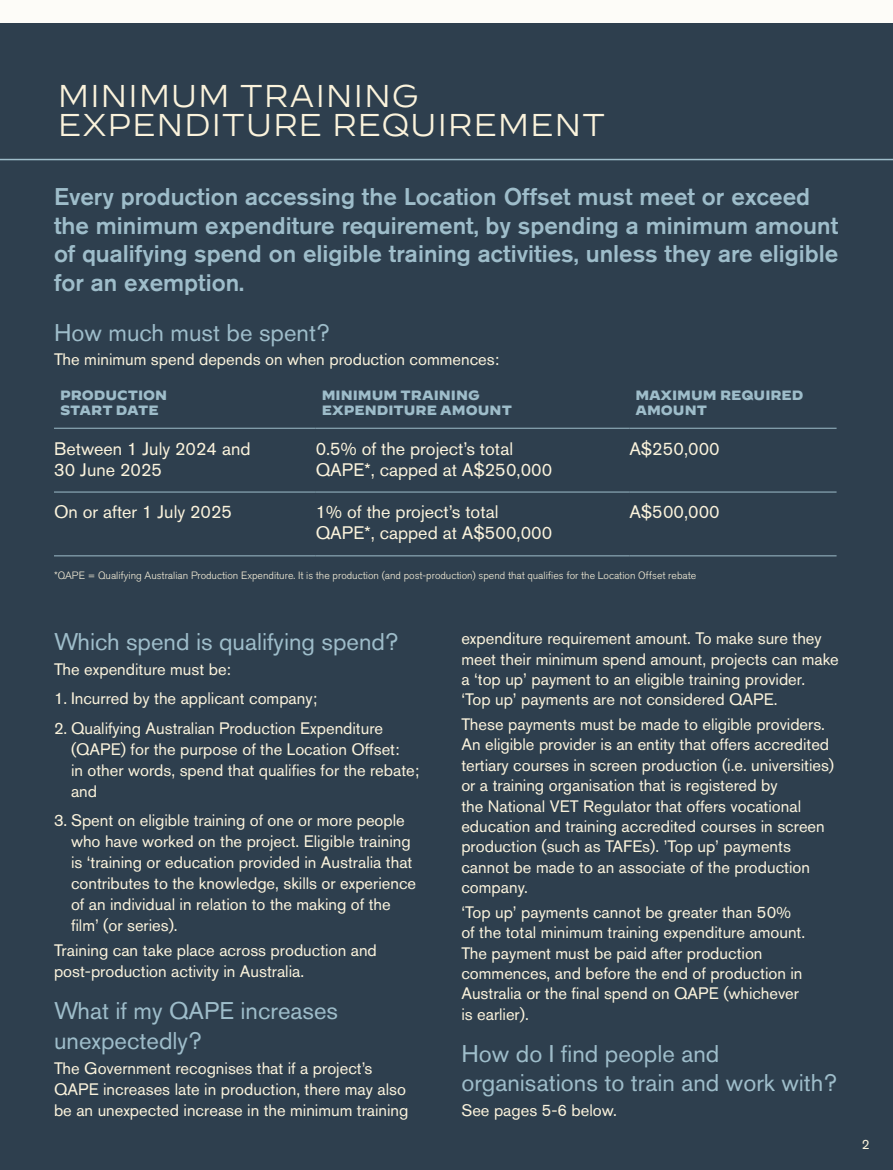
<style>
.page{position:relative;width:893px;height:1170px;background:#fff}
.page>*{position:absolute;margin:0;border:0;box-sizing:border-box;transform-origin:0 0}
.Agency_-_Body{font:300 31.5px/28.5px "Decimal";color:#fbf3dc}
.Sub_heading{font:500 24px/28.5px "Akzidenz Grotesk Std";color:#9ebdca}
.Headings{font:24px/29.5px "Akzidenz Grotesk Std";color:#9ebdca}
.Body_blue__factsheet{font:18px/21px "Akzidenz Grotesk Std";color:#fbf3dc}
.Body_copy_11pt_beige{font:16.5px/20.4px "Akzidenz Grotesk Std";color:#fbf3dc}
._2023_TABLE_HEADING_-_purple{font:900 13.5px/15.8px "Decimal";color:#9ebdca}
.t1{font:13.5px "Akzidenz Grotesk Std";color:#fbf3dc}
.Caption_White{font:300 10.5px "Akzidenz Grotesk Std";color:#fbf3dc}
</style>
<div class="page">
<div style="left:0;top:0;width:893px;height:1169px;background:#fdfcf8"></div>
<div style="left:0;top:24px;width:893px;height:1145px;background:#2e3f4e"></div>
<hr style="left:0;top:159px;width:893px;height:1px;background:#9ebdca">
<hr style="left:54px;top:428px;width:262px;height:1px;background:#9ebdca">
<hr style="left:316px;top:428px;width:313px;height:1px;background:#9ebdca">
<hr style="left:629px;top:428px;width:208px;height:1px;background:#9ebdca">
<hr style="left:54px;top:491px;width:262px;height:1px;background:#9ebdca">
<hr style="left:316px;top:491px;width:313px;height:1px;background:#9ebdca">
<hr style="left:629px;top:491px;width:208px;height:1px;background:#9ebdca">
<hr style="left:54px;top:555px;width:262px;height:1px;background:#9ebdca">
<hr style="left:316px;top:555px;width:313px;height:1px;background:#9ebdca">
<hr style="left:629px;top:555px;width:208px;height:1px;background:#9ebdca">
<p class="Agency_-_Body" style="left:57px;top:82px;width:550px">MINIMUM TRAINING<br>EXPENDITURE REQUIREMENT</p>
<p class="Sub_heading" style="left:54px;top:182px;width:786px">Every production accessing the Location Offset must meet or exceed the minimum expenditure requirement, by spending a minimum amount of qualifying spend on eligible training activities, unless they are eligible for an exemption.</p>
<p class="Headings" style="left:54px;top:317px;width:277px">How much must be spent?</p>
<p class="Body_copy_11pt_beige" style="left:54px;top:349px;width:447px">The minimum spend depends on when production commences:</p>
<p class="_2023_TABLE_HEADING_-_purple" style="left:60px;top:387px;width:109px">PRODUCTION<br>START DATE</p>
<p class="_2023_TABLE_HEADING_-_purple" style="left:322px;top:387px;width:192px">MINIMUM TRAINING<br>EXPENDITURE AMOUNT</p>
<p class="_2023_TABLE_HEADING_-_purple" style="left:635px;top:387px;width:170px">MAXIMUM REQUIRED<br>AMOUNT</p>
<p class="Body_blue__factsheet" style="left:54px;top:437px;width:198px">Between 1 July 2024 and<br>30 June 2025</p>
<p class="Body_blue__factsheet" style="left:316px;top:437px;width:238px">0.5% of the project’s total<br>QAPE*, capped at A$250,000</p>
<p class="Body_blue__factsheet" style="left:629px;top:437px;width:92px">A$250,000</p>
<p class="Body_blue__factsheet" style="left:54px;top:501px;width:180px">On or after 1 July 2025</p>
<p class="Body_blue__factsheet" style="left:316px;top:501px;width:238px">1% of the project’s total<br>QAPE*, capped at A$500,000</p>
<p class="Body_blue__factsheet" style="left:629px;top:501px;width:92px">A$500,000</p>
<p class="Caption_White" style="left:54px;top:569px;width:644px">*QAPE = Qualifying Australian Production Expenditure. It is the production (and post-production) spend that qualifies for the Location Offset rebate</p>
<p class="Headings" style="left:54px;top:626px;width:346px">Which spend is qualifying spend?</p>
<p class="Body_copy_11pt_beige" style="left:54px;top:659px;width:179px">The expenditure must be:</p>
<p class="Body_copy_11pt_beige" style="left:54px;top:688px;width:265px">1. Incurred by the applicant company;</p>
<p class="Body_copy_11pt_beige" style="left:71px;top:717px;width:350px;line-height:20.9px;text-indent:-17px">2. Qualifying Australian Production Expenditure (QAPE) for the purpose of the Location Offset:<br>in other words, spend that qualifies for the rebate; and</p>
<p class="Body_copy_11pt_beige" style="left:71px;top:809px;width:347px;line-height:20.9px;text-indent:-17px">3. Spent on eligible training of one or more people who have worked on the project. Eligible training is ‘training or education provided in Australia that contributes to the knowledge, skills or experience of an individual in relation to the making of the film’ (or series).</p>
<p class="Body_copy_11pt_beige" style="left:54px;top:939px;width:324px;line-height:20.9px">Training can take place across production and post-production activity in Australia.</p>
<p class="Headings" style="left:54px;top:995px;width:286px">What if my QAPE increases unexpectedly?</p>
<p class="Body_copy_11pt_beige" style="left:54px;top:1057px;width:356px;line-height:20.9px">The Government recognises that if a project’s<br>QAPE increases late in production, there may also be an unexpected increase in the minimum training</p>
<p class="Body_copy_11pt_beige" style="left:461px;top:628px;width:379px">expenditure requirement amount. To make sure they meet their minimum spend amount, projects can make a ‘top up’ payment to an eligible training provider.<br>‘Top up’ payments are not considered QAPE.</p>
<p class="Body_copy_11pt_beige" style="left:461px;top:714px;width:374px">These payments must be made to eligible providers.<br>An eligible provider is an entity that offers accredited tertiary courses in screen production (i.e. universities) or a training organisation that is registered by<br>the National VET Regulator that offers vocational education and training accredited courses in screen production (such as TAFEs). ’Top up’ payments cannot be made to an associate of the production company.</p>
<p class="Body_copy_11pt_beige" style="left:461px;top:901px;width:345px">‘Top up’ payments cannot be greater than 50% of the total minimum training expenditure amount.<br>The payment must be paid after production commences, and before the end of production in Australia or the final spend on QAPE (whichever is earlier).</p>
<p class="Headings" style="left:461px;top:1038px;width:377px;line-height:29.1px">How do I find people and organisations to train and work with?</p>
<p class="Body_copy_11pt_beige" style="left:461px;top:1099px;width:157px">See pages 5-6 below.</p>
<p class="t1" style="left:862px;top:1136px;width:9px">2</p>
</div>
